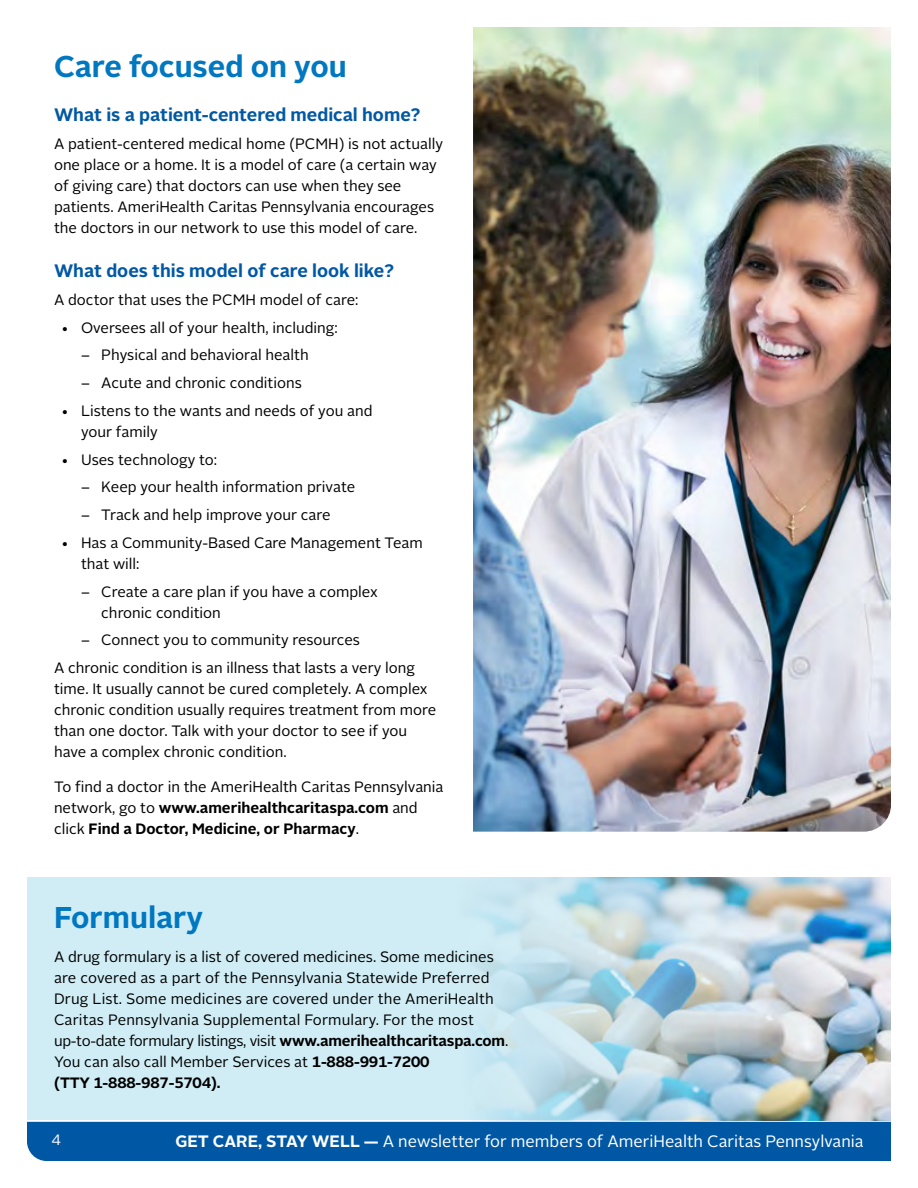
<style>
.page{position:relative;width:918px;height:1188px;background:#fff}
.page>*{position:absolute;margin:0;border:0;box-sizing:border-box;transform-origin:0 0}
.Header_Spanned{font:700 30px "Alright Sans";color:#0077c1}
.Topic_Header{font:700 18px "Alright Sans";color:#0058a4}
.t1{font:16.5px "Alright Sans";color:#fff}
.body_copy{font:15px/21px "Alright Sans";color:#000}
.Bullet_1{font:15px/21px "Alright Sans";color:#000}
.t2{font:15px "Alright Sans";color:#fff}
.s1{font-weight:700}
</style>
<div class="page">
<div style="left:27px;top:1122px;width:864px;height:39px;background:#0058a4"></div>
<img style="left:473px;top:27px;width:418px;height:805px">
<div style="left:27px;top:878px;width:864px;height:242px;background:#d0edf6"></div>
<img style="left:477px;top:878px;width:414px;height:242px">
<h1 class="Header_Spanned" style="left:54px;top:45px;width:294px">Care focused on you</h1>
<p class="Topic_Header" style="left:54px;top:102px;width:368px">What is a patient-centered medical home?</p>
<p class="body_copy" style="left:54px;top:133px;width:391px">A patient-centered medical home (PCMH) is not actually one place or a home. It is a model of care (a certain way of giving care) that doctors can use when they see patients. AmeriHealth Caritas Pennsylvania encourages the doctors in our network to use this model of care.</p>
<p class="Topic_Header" style="left:54px;top:258px;width:342px">What does this model of care look like?</p>
<p class="body_copy" style="left:54px;top:289px;width:306px">A doctor that uses the PCMH model of care:</p>
<p class="Bullet_1" style="left:61px;top:317px;width:278px">• Oversees all of your health, including:</p>
<p class="body_copy" style="left:81px;top:345px;width:229px">– Physical and behavioral health</p>
<p class="body_copy" style="left:81px;top:373px;width:222px">– Acute and chronic conditions</p>
<p class="Bullet_1" style="left:81px;top:400px;width:293px;text-indent:-20px">• Listens to the wants and needs of you and your family</p>
<p class="Bullet_1" style="left:61px;top:449px;width:158px">• Uses technology to:</p>
<p class="body_copy" style="left:81px;top:477px;width:276px">– Keep your health information private</p>
<p class="body_copy" style="left:81px;top:505px;width:251px">– Track and help improve your care</p>
<p class="Bullet_1" style="left:81px;top:532px;width:343px;text-indent:-20px">• Has a Community-Based Care Management Team that will:</p>
<p class="body_copy" style="left:101px;top:581px;width:278px;text-indent:-20px">– Create a care plan if you have a complex chronic condition</p>
<p class="body_copy" style="left:81px;top:630px;width:280px">– Connect you to community resources</p>
<p class="body_copy" style="left:54px;top:658px;width:384px">A chronic condition is an illness that lasts a very long time. It usually cannot be cured completely. A complex chronic condition usually requires treatment from more than one doctor. Talk with your doctor to see if you have a complex chronic condition.</p>
<p class="body_copy" style="left:54px;top:776px;width:391px">To find a doctor in the AmeriHealth Caritas Pennsylvania network, go to <span class="s1">www.amerihealthcaritaspa.com</span> and click <span class="s1">Find a Doctor, Medicine, or Pharmacy</span>.</p>
<p class="Header_Spanned" style="left:54px;top:896px;width:151px">Formulary</p>
<p class="body_copy" style="left:54px;top:947px;width:456px">A drug formulary is a list of covered medicines. Some medicines are covered as a part of the Pennsylvania Statewide Preferred Drug List. Some medicines are covered under the AmeriHealth Caritas Pennsylvania Supplemental Formulary. For the most up-to-date formulary listings, visit <span class="s1">www.amerihealthcaritaspa.com</span>.<br>You can also call Member Services at <span class="s1">1-888-991-7200<br>(TTY 1-888-987-5704).</span></p>
<p class="t2" style="left:52px;top:1130px;width:11px">4</p>
<p class="t1" style="left:175px;top:1130px;width:690px"><span class="s1">GET CARE, STAY WELL —</span> A newsletter for members of AmeriHealth Caritas Pennsylvania</p>
</div>
